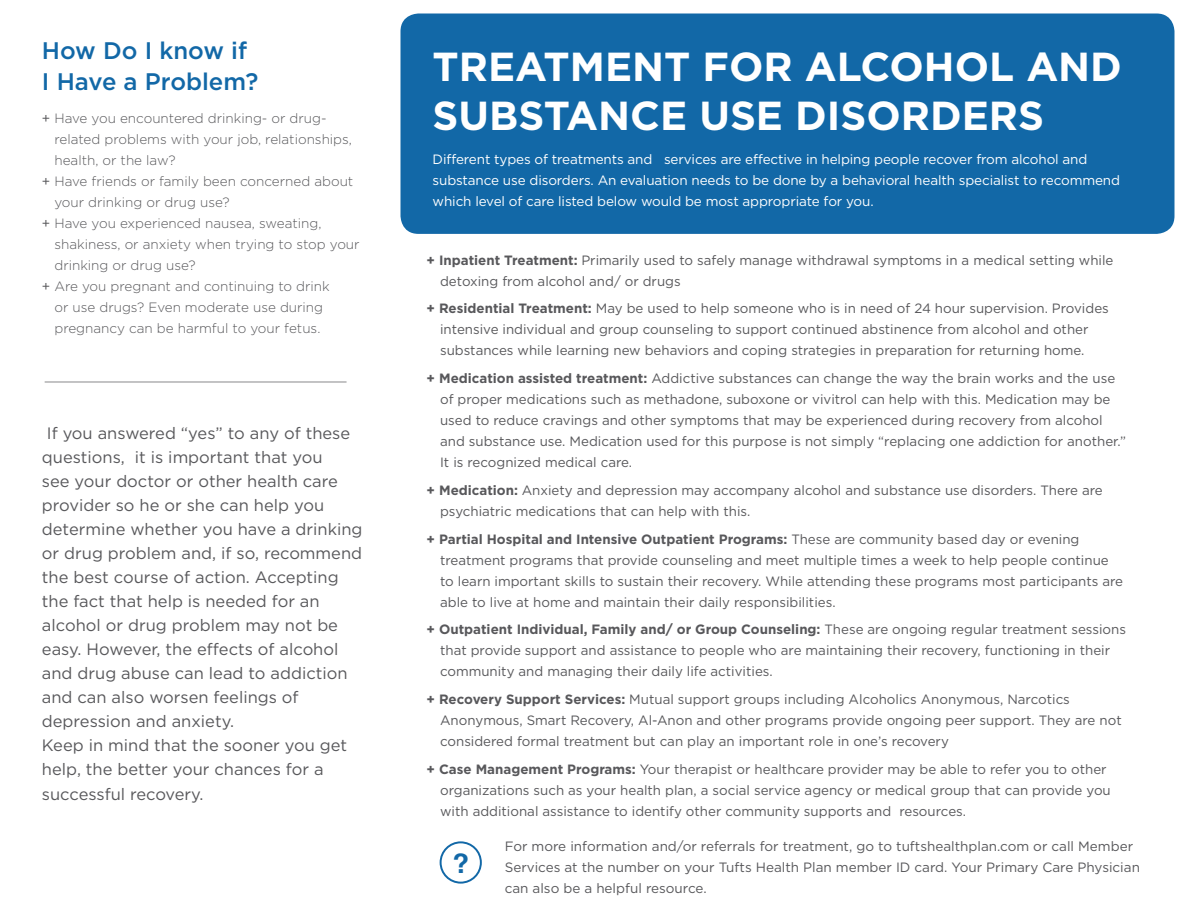
<style>
.page{position:relative;width:1188px;height:918px;background:#fff}
.page>*{position:absolute;margin:0;border:0;box-sizing:border-box;transform-origin:0 0}
.t1{font:700 40.5px/48.6px "Gotham";color:#fff}
.t2{font:700 27.45px "Helvetica";color:#1268a7}
.t3{font:500 24px/31px "Gotham";color:#1268a7}
.t4{font:16.5px/24px "Gotham";color:#58585b}
.t5{font:13.5px/21px "Gotham";color:#58585b}
.t6{font:300 13.5px/21px "Gotham";color:#58585b}
.t7{font:13.5px/21px "Gotham";letter-spacing:-.01em;color:#fff}
.s1{font-weight:400}
.s2{font-weight:700}
</style>
<div class="page">
<div style="left:400px;top:14px;width:774px;height:220px;background:#1268a7;border-radius:18px"></div>
<hr style="left:45px;top:381px;width:302px;height:2px;background:#58585b">
<div style="left:440px;top:841px;width:42px;height:43px;border:2px solid #1268a7;border-radius:50%"></div>
<p class="t3" style="left:42px;top:34px;width:218px">How Do I know if<br>I Have a Problem?</p>
<p class="t6" style="left:54px;top:108px;width:299px;text-indent:-12px"><span class="s1">+</span> Have you encountered drinking- or drug&shy;related problems with your job, relationships, health, or the law?</p>
<p class="t6" style="left:54px;top:171px;width:300px;text-indent:-12px"><span class="s1">+</span> Have friends or family been concerned about your drinking or drug use?</p>
<p class="t6" style="left:54px;top:213px;width:307px;text-indent:-12px"><span class="s1">+</span> Have you experienced nausea, sweating, shakiness, or anxiety when trying to stop your drinking or drug use?</p>
<p class="t6" style="left:42px;top:276px;width:289px;text-align:center"><span class="s1">+</span> Are you pregnant and continuing to drink or use drugs? Even moderate use during pregnancy can be harmful to your fetus.</p>
<p class="t4" style="left:42px;top:420px;width:322px">If you answered “yes” to any of these questions, it is important that you<br>see your doctor or other health care provider so he or she can help you determine whether you have a drinking or drug problem and, if so, recommend the best course of action. Accepting the fact that help is needed for an alcohol or drug problem may not be easy. However, the effects of alcohol and drug abuse can lead to addiction and can also worsen feelings of depression and anxiety.</p>
<p class="t4" style="left:42px;top:732px;width:307px">Keep in mind that the sooner you get help, the better your chances for a</p>
<p class="t4" style="left:42px;top:782px;width:163px">successful recovery.</p>
<p class="t1" style="left:433px;top:42px;width:691px">TREATMENT FOR ALCOHOL AND<br>SUBSTANCE USE DISORDERS</p>
<p class="t7" style="left:433px;top:149px;width:689px">Different types of treatments and services are effective in helping people recover from alcohol and substance use disorders. An evaluation needs to be done by a behavioral health specialist to recommend which level of care listed below would be most appropriate for you.</p>
<p class="t5" style="left:440px;top:249px;width:675px;text-indent:-14px"><span class="s2">+ Inpatient Treatment:</span> Primarily used to safely manage withdrawal symptoms in a medical setting while detoxing from alcohol and/ or drugs</p>
<p class="t5" style="left:440px;top:298px;width:670px;text-indent:-14px"><span class="s2">+ Residential Treatment:</span> May be used to help someone who is in need of 24 hour supervision. Provides intensive individual and group counseling to support continued abstinence from alcohol and other substances while learning new behaviors and coping strategies in preparation for returning home.</p>
<p class="t5" style="left:440px;top:368px;width:688px;text-indent:-14px"><span class="s2">+ Medication assisted treatment:</span> Addictive substances can change the way the brain works and the use of proper medications such as methadone, suboxone or vivitrol can help with this. Medication may be used to reduce cravings and other symptoms that may be experienced during recovery from alcohol and substance use. Medication used for this purpose is not simply “replacing one addiction for another.” It is recognized medical care.</p>
<p class="t5" style="left:440px;top:479px;width:664px;text-indent:-14px"><span class="s2">+ Medication:</span> Anxiety and depression may accompany alcohol and substance use disorders. There are psychiatric medications that can help with this.</p>
<p class="t5" style="left:440px;top:528px;width:684px;text-indent:-14px"><span class="s2">+ Partial Hospital and Intensive Outpatient Programs:</span> These are community based day or evening treatment programs that provide counseling and meet multiple times a week to help people continue to learn important skills to sustain their recovery. While attending these programs most participants are able to live at home and maintain their daily responsibilities.</p>
<p class="t5" style="left:440px;top:619px;width:687px;text-indent:-14px"><span class="s2">+ Outpatient Individual, Family and/ or Group Counseling:</span> These are ongoing regular treatment sessions that provide support and assistance to people who are maintaining their recovery, functioning in their community and managing their daily life activities.</p>
<p class="t5" style="left:440px;top:689px;width:683px;text-indent:-14px"><span class="s2">+ Recovery Support Services:</span> Mutual support groups including Alcoholics Anonymous, Narcotics<br>Anonymous, Smart Recovery, Al-Anon and other programs provide ongoing peer support. They are not considered formal treatment but can play an important role in one’s recovery</p>
<p class="t5" style="left:440px;top:758px;width:672px;text-indent:-14px"><span class="s2">+ Case Management Programs:</span> Your therapist or healthcare provider may be able to refer you to other organizations such as your health plan, a social service agency or medical group that can provide you with additional assistance to identify other community supports and resources.</p>
<p class="t5" style="left:505px;top:836px;width:637px">For more information and/or referrals for treatment, go to tuftshealthplan.com or call Member<br>Services at the number on your Tufts Health Plan member ID card. Your Primary Care Physician can also be a helpful resource.</p>
<p class="t2" style="left:452px;top:841px;width:18px">?</p>
</div>
